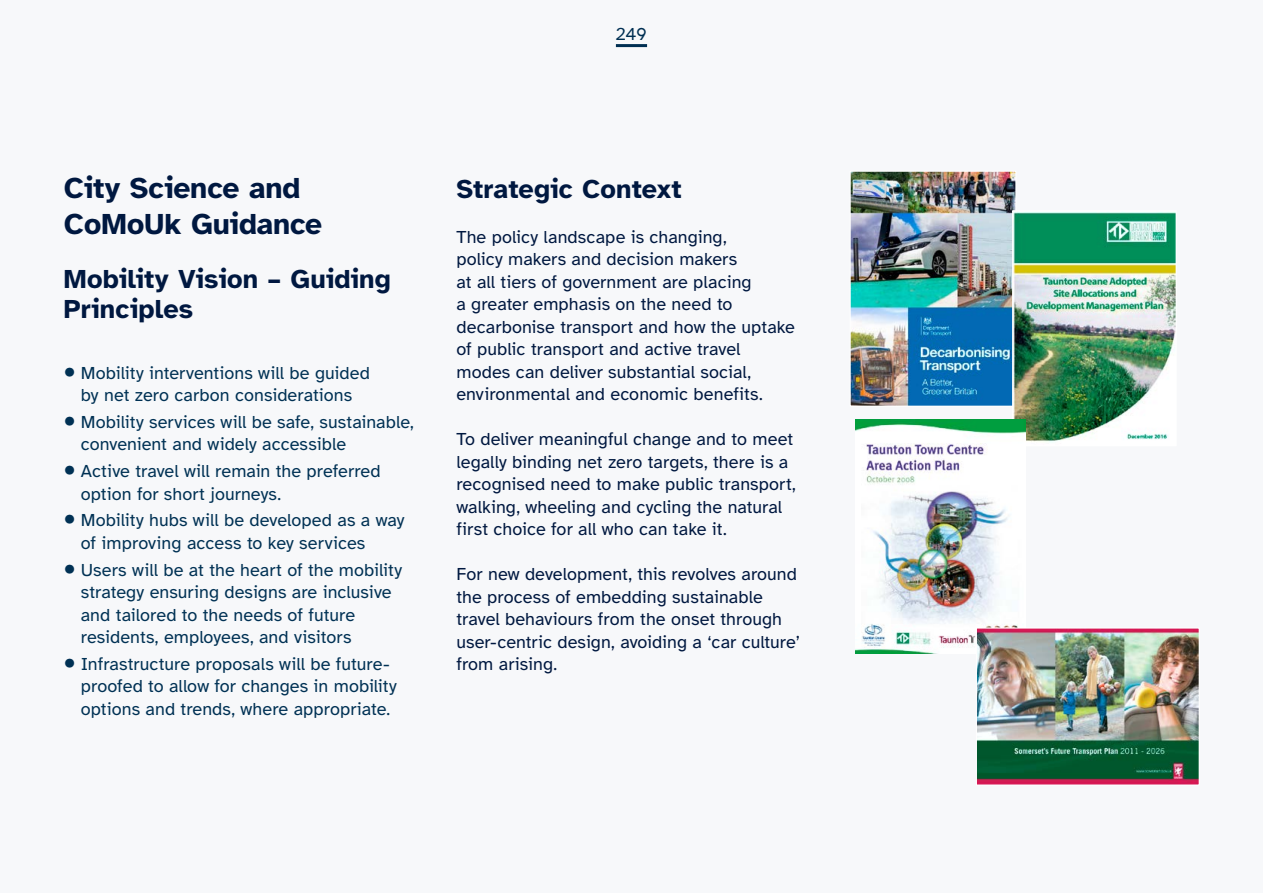
<style>
.page{position:relative;width:1263px;height:893px;background:#f7f8fa}
.page>*{position:absolute;margin:0;border:0;box-sizing:border-box;transform-origin:0 0}
.subheading_no_number___H2{font:700 30px/36px "Atkinson Hyperlegible";letter-spacing:-.005em;color:#001840}
.sub_sub_heading___H3{font:700 27px/30px "Atkinson Hyperlegible";letter-spacing:.005em;color:#001840}
.body__P{font:18px/22.5px "Atkinson Hyperlegible";letter-spacing:.005em;color:#001840}
.t1{font:18px/22.5px "Atkinson Hyperlegible";letter-spacing:.005em;color:#003154}
.s1{font-size:27px}
</style>
<div class="page">
<hr style="left:616px;top:44px;width:31px;height:3px;background:#003154">
<img style="left:852px;top:173px;width:162px;height:232px">
<div style="left:850px;top:171px;width:166px;height:236px;border:1px solid #fff"></div>
<img style="left:1014px;top:212px;width:161px;height:230px">
<div style="left:1012px;top:210px;width:165px;height:236px;border:1px solid #fff"></div>
<img style="left:855px;top:420px;width:170px;height:234px">
<img style="left:978px;top:629px;width:220px;height:155px">
<div style="left:976px;top:627px;width:224px;height:159px;border:1px solid #fff"></div>
<p class="t1" style="left:616px;top:23px;width:33px">249</p>
<h2 class="subheading_no_number___H2" style="left:64px;top:170px;width:260px">City Science and<br>CoMoUk Guidance</h2>
<h3 class="sub_sub_heading___H3" style="left:64px;top:264px;width:329px">Mobility Vision – Guiding<br>Principles</h3>
<p class="t1" style="left:64px;top:362px;width:308px;text-align:center"><span class="s1">•</span> Mobility interventions will be guided by net zero carbon considerations</p>
<p class="t1" style="left:81px;top:411px;width:335px;text-indent:-17px"><span class="s1">•</span> Mobility services will be safe, sustainable, convenient and widely accessible</p>
<p class="t1" style="left:81px;top:460px;width:301px;text-indent:-17px"><span class="s1">•</span> Active travel will remain the preferred option for short journeys.</p>
<p class="t1" style="left:81px;top:509px;width:325px;text-indent:-17px"><span class="s1">•</span> Mobility hubs will be developed as a way of improving access to key services</p>
<p class="t1" style="left:81px;top:559px;width:323px;text-indent:-17px"><span class="s1">•</span> Users will be at the heart of the mobility strategy ensuring designs are inclusive and tailored to the needs of future residents, employees, and visitors</p>
<p class="t1" style="left:81px;top:653px;width:318px;text-indent:-17px"><span class="s1">•</span> Infrastructure proposals will be future&shy;proofed to allow for changes in mobility options and trends, where appropriate.</p>
<h3 class="sub_sub_heading___H3" style="left:456px;top:174px;width:227px">Strategic Context</h3>
<p class="body__P" style="left:456px;top:226px;width:340px">The policy landscape is changing,<br>policy makers and decision makers<br>at all tiers of government are placing<br>a greater emphasis on the need to decarbonise transport and how the uptake of public transport and active travel modes can deliver substantial social, environmental and economic benefits.</p>
<p class="body__P" style="left:456px;top:428px;width:341px">To deliver meaningful change and to meet legally binding net zero targets, there is a recognised need to make public transport, walking, wheeling and cycling the natural first choice for all who can take it.</p>
<p class="body__P" style="left:456px;top:563px;width:345px">For new development, this revolves around the process of embedding sustainable travel behaviours from the onset through user-centric design, avoiding a ‘car culture’ from arising.</p>
</div>
